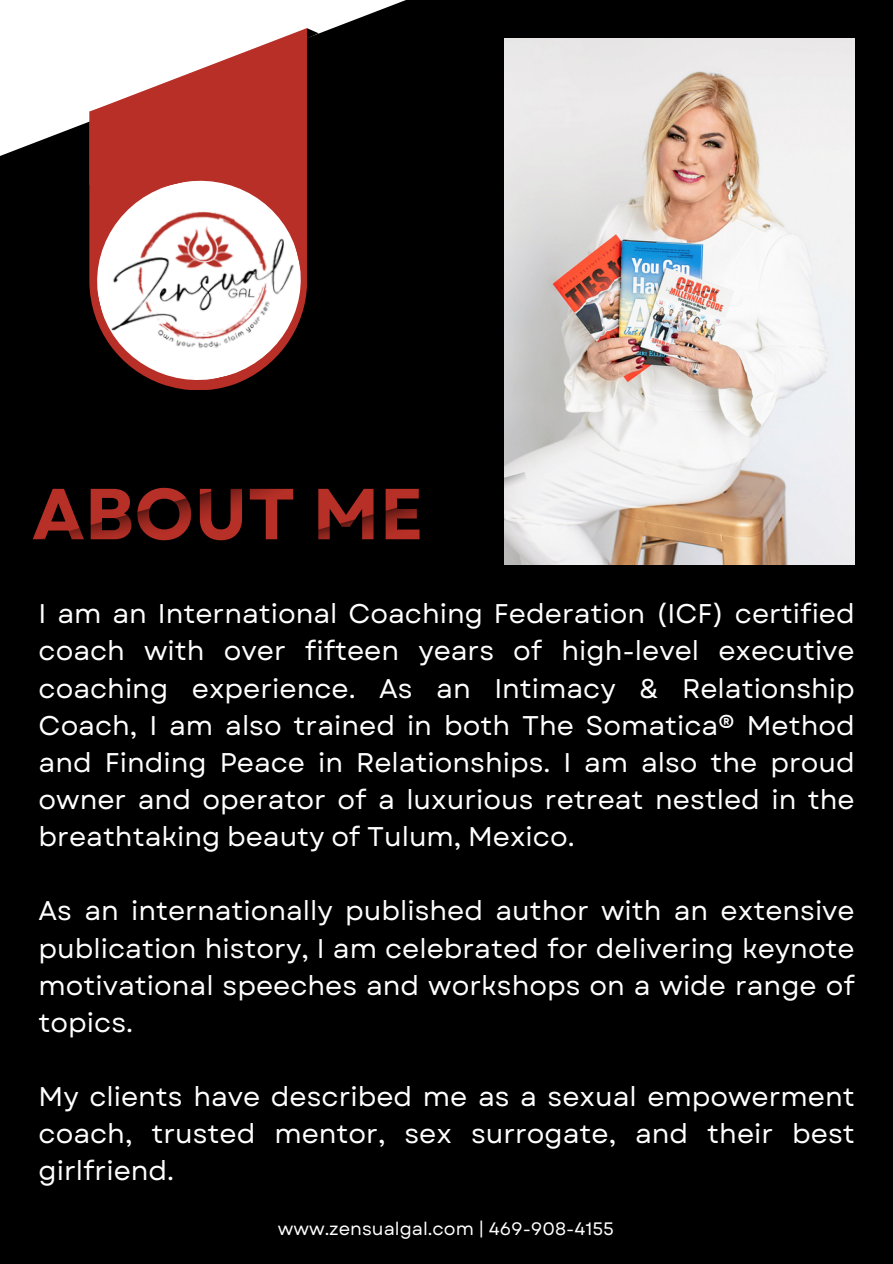
<style>
.page{position:relative;width:893px;height:1264px;background:#fff}
.page>*{position:absolute;margin:0;border:0;box-sizing:border-box;transform-origin:0 0}
.t1{font:700 72px "Garet";color:#b63027}
.t2{font:27px/37.2px "Garet";color:#fff;text-align:justify}
.t3{font:18px "Garet";color:#fff}
</style>
<div class="page">
<div style="left:0;top:0;width:892px;height:1263px;background:#000"></div>
<svg style="left:0;top:0;width:406px;height:156px;fill:#fff"></svg>
<svg style="left:89px;top:28px;width:229px;height:143px"></svg>
<img style="left:504px;top:39px;width:350px;height:525px">
<img style="left:504px;top:472px;width:28px;height:93px">
<svg style="left:89px;top:171px;width:218px;height:219px;fill:#b72f26"></svg>
<img style="left:92px;top:195px;width:215px;height:170px">
<p class="t1" style="left:32px;top:462px;width:392px">ABOUT ME</p>
<h1 class="t2" style="left:39px;top:595px;width:817px">I am an International Coaching Federation (ICF) certified coach with over fifteen years of high-level executive coaching experience. As an Intimacy &amp; Relationship Coach, I am also trained in both The Somatica® Method and Finding Peace in Relationships. I am also the proud owner and operator of a luxurious retreat nestled in the breathtaking beauty of Tulum, Mexico.</h1>
<h2 class="t2" style="left:39px;top:892px;width:817px">As an internationally published author with an extensive publication history, I am celebrated for delivering keynote motivational speeches and workshops on a wide range of topics.</h2>
<h2 class="t2" style="left:39px;top:1078px;width:817px">My clients have described me as a sexual empowerment coach, trusted mentor, sex surrogate, and their best girlfriend.</h2>
<h2 class="t3" style="left:278px;top:1215px;width:337px">www.zensualgal.com | 469-908-4155</h2>
</div>
